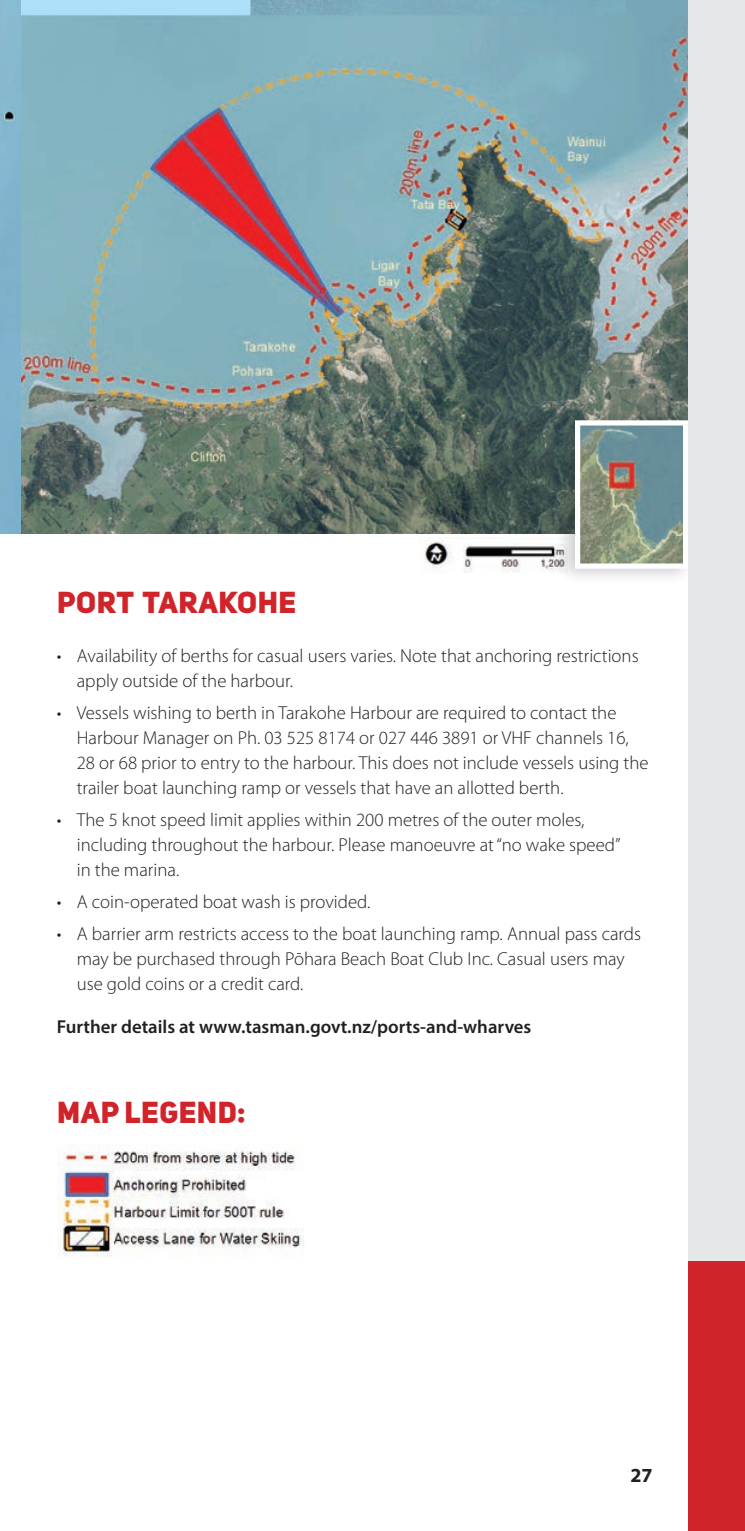
<style>
.page{position:relative;width:745px;height:1531px;background:#fff}
.page>*{position:absolute;margin:0;border:0;box-sizing:border-box;transform-origin:0 0}
.t1{font:30px "Uni Sans Heavy CAPS";letter-spacing:.02em;color:#d1232a}
.t2{font:700 20px "Myriad Pro";color:#231f20}
.t3{font:300 18.75px/25px "Myriad Pro";color:#231f20}
.Body{font:600 18.75px "Myriad Pro";color:#231f20}
</style>
<div class="page">
<img style="left:0;top:0;width:687px;height:533px">
<img style="left:424px;top:540px;width:130px;height:33px">
<div style="left:554px;top:410px;width:141px;height:175px;background:#231f20;opacity:.22"></div>
<img style="left:580px;top:426px;width:101px;height:137px">
<div style="left:574px;top:420px;width:113px;height:149px;border:5px solid #fff"></div>
<img style="left:57px;top:1147px;width:247px;height:110px">
<div style="left:687px;top:0;width:57px;height:1531px;background:#e6e7e9"></div>
<div style="left:687px;top:1261px;width:56px;height:270px;background:#d1232a"></div>
<p class="t1" style="left:57px;top:583px;width:240px">PORT TARAKOHE</p>
<p class="t3" style="left:77px;top:643px;width:563px;text-indent:-20px">• Availability of berths for casual users varies. Note that anchoring restrictions apply outside of the harbour.</p>
<p class="t3" style="left:77px;top:700px;width:573px;text-indent:-20px">• Vessels wishing to berth in Tarakohe Harbour are required to contact the Harbour Manager on Ph. 03 525 8174 or 027 446 3891 or VHF channels 16, 28 or 68 prior to entry to the harbour. This does not include vessels using the trailer boat launching ramp or vessels that have an allotted berth.</p>
<p class="t3" style="left:77px;top:807px;width:545px;text-indent:-20px">• The 5 knot speed limit applies within 200 metres of the outer moles, including throughout the harbour. Please manoeuvre at “no wake speed” in the marina.</p>
<p class="t3" style="left:57px;top:889px;width:315px">• A coin-operated boat wash is provided.</p>
<p class="t3" style="left:77px;top:921px;width:565px;text-indent:-20px">• A barrier arm restricts access to the boat launching ramp. Annual pass cards may be purchased through Pōhara Beach Boat Club Inc. Casual users may use gold coins or a credit card.</p>
<p class="Body" style="left:57px;top:1014px;width:476px">Further details at www.tasman.govt.nz/ports-and-wharves</p>
<p class="t1" style="left:57px;top:1093px;width:190px">MAP LEGEND:</p>
<p class="t2" style="left:630px;top:1462px;width:24px">27</p>
</div>
